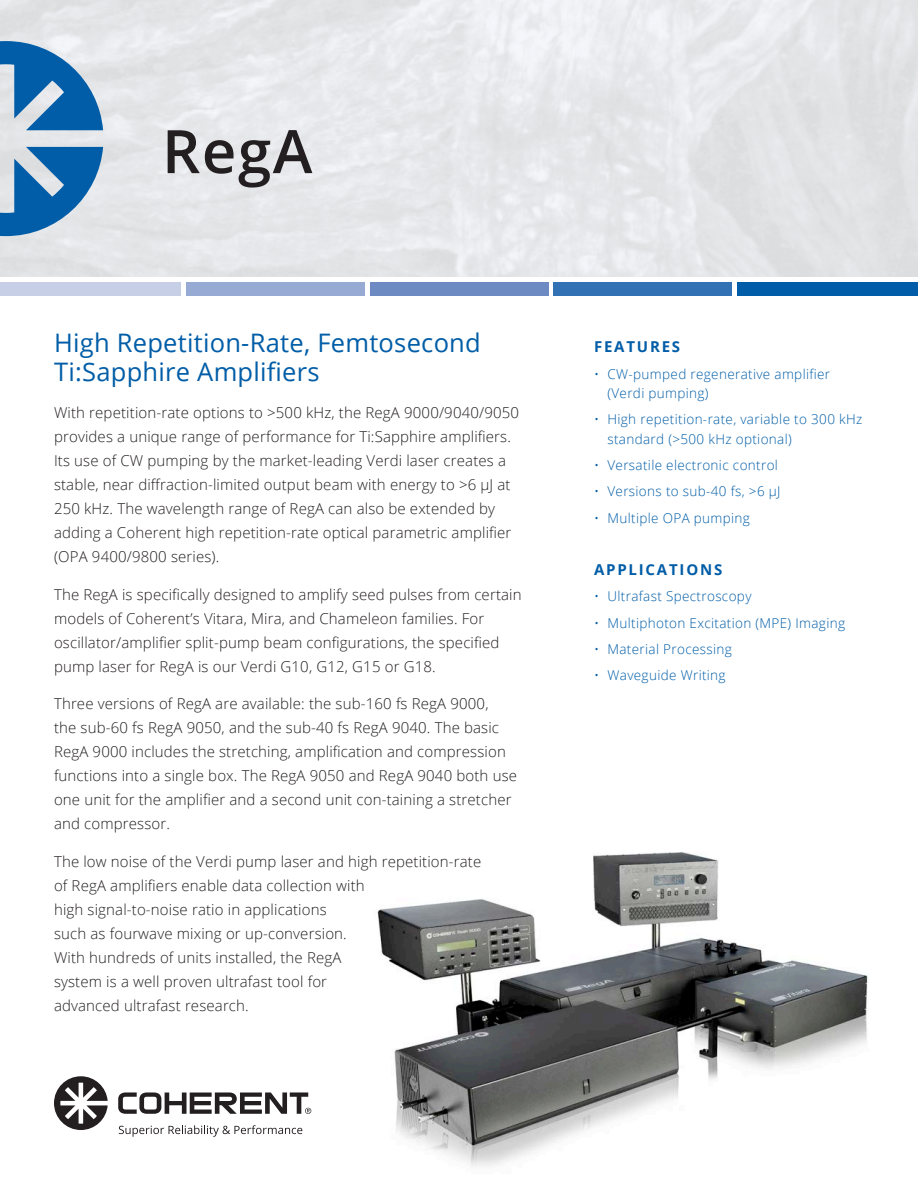
<style>
.page{position:relative;width:918px;height:1188px;background:#fff}
.page>*{position:absolute;margin:0;border:0;box-sizing:border-box;transform-origin:0 0}
.t1{font:600 60px "Open Sans";color:#231f20}
.Body{font:25.5px/28.5px "Open Sans";letter-spacing:.01em;color:#015da7}
.Body-2{font:300 15px/24px "Open Sans";letter-spacing:.01em;color:#231f20}
.Bullets{font:700 15px "Open Sans";letter-spacing:.12em;color:#015da7}
.Bullets-2{font:300 13.5px/19.5px "Open Sans";letter-spacing:.025em;color:#015da7}
</style>
<div class="page">
<div style="left:553px;top:282px;width:179px;height:13px;background:#3271b4"></div>
<div style="left:370px;top:282px;width:178px;height:13px;background:#6d8ac2"></div>
<div style="left:737px;top:282px;width:181px;height:13px;background:#015da7"></div>
<div style="left:0;top:282px;width:181px;height:13px;background:#c7cfe7"></div>
<div style="left:186px;top:282px;width:179px;height:13px;background:#97aad4"></div>
<svg style="left:0;top:41px;width:103px;height:195px;background:#6c9dc5"></svg>
<svg style="left:119px;top:1125px;width:183px;height:12px"></svg>
<svg style="left:118px;top:1092px;width:193px;height:22px"></svg>
<svg style="left:54px;top:1076px;width:54px;height:54px"></svg>
<img style="left:377px;top:852px;width:492px;height:315px">
<p class="t1" style="left:162px;top:110px;width:152px">RegA</p>
<p class="Body" style="left:54px;top:328px;width:428px">High Repetition-Rate, Femtosecond<br>Ti:Sapphire Amplifiers</p>
<p class="Body-2" style="left:54px;top:401px;width:467px">With repetition-rate options to &gt;500 kHz, the RegA 9000/9040/9050 provides a unique range of performance for Ti:Sapphire amplifiers.<br>Its use of CW pumping by the market-leading Verdi laser creates a stable, near diffraction-limited output beam with energy to &gt;6 μJ at 250 kHz. The wavelength range of RegA can also be extended by adding a Coherent high repetition-rate optical parametric amplifier (OPA 9400/9800 series).</p>
<p class="Body-2" style="left:54px;top:582px;width:469px">The RegA is specifically designed to amplify seed pulses from certain models of Coherent’s Vitara, Mira, and Chameleon families. For oscillator/amplifier split-pump beam configurations, the specified pump laser for RegA is our Verdi G10, G12, G15 or G18.</p>
<p class="Body-2" style="left:54px;top:692px;width:465px">Three versions of RegA are available: the sub-160 fs RegA 9000,<br>the sub-60 fs RegA 9050, and the sub-40 fs RegA 9040. The basic RegA 9000 includes the stretching, amplification and compression functions into a single box. The RegA 9050 and RegA 9040 both use one unit for the amplifier and a second unit con-taining a stretcher and compressor.</p>
<p class="Body-2" style="left:54px;top:849px;width:429px">The low noise of the Verdi pump laser and high repetition-rate of RegA amplifiers enable data collection with<br>high signal-to-noise ratio in applications<br>such as fourwave mixing or up-conversion.<br>With hundreds of units installed, the RegA<br>system is a well proven ultrafast tool for<br>advanced ultrafast research.</p>
<p class="Bullets" style="left:594px;top:336px;width:88px">FEATURES</p>
<p class="Bullets-2" style="left:608px;top:364px;width:224px;text-indent:-14px">• CW-pumped regenerative amplifier (Verdi pumping)</p>
<p class="Bullets-2" style="left:608px;top:409px;width:256px;text-indent:-14px">• High repetition-rate, variable to 300 kHz standard (&gt;500 kHz optional)</p>
<p class="Bullets-2" style="left:594px;top:455px;width:185px">• Versatile electronic control</p>
<p class="Bullets-2" style="left:594px;top:481px;width:188px">• Versions to sub-40 fs, &gt;6 μJ</p>
<p class="Bullets-2" style="left:594px;top:508px;width:158px">• Multiple OPA pumping</p>
<p class="Bullets" style="left:594px;top:559px;width:130px">APPLICATIONS</p>
<p class="Bullets-2" style="left:594px;top:586px;width:159px">• Ultrafast Spectroscopy</p>
<p class="Bullets-2" style="left:594px;top:613px;width:253px">• Multiphoton Excitation (MPE) Imaging</p>
<p class="Bullets-2" style="left:594px;top:639px;width:139px">• Material Processing</p>
<p class="Bullets-2" style="left:594px;top:665px;width:133px">• Waveguide Writing</p>
</div>
